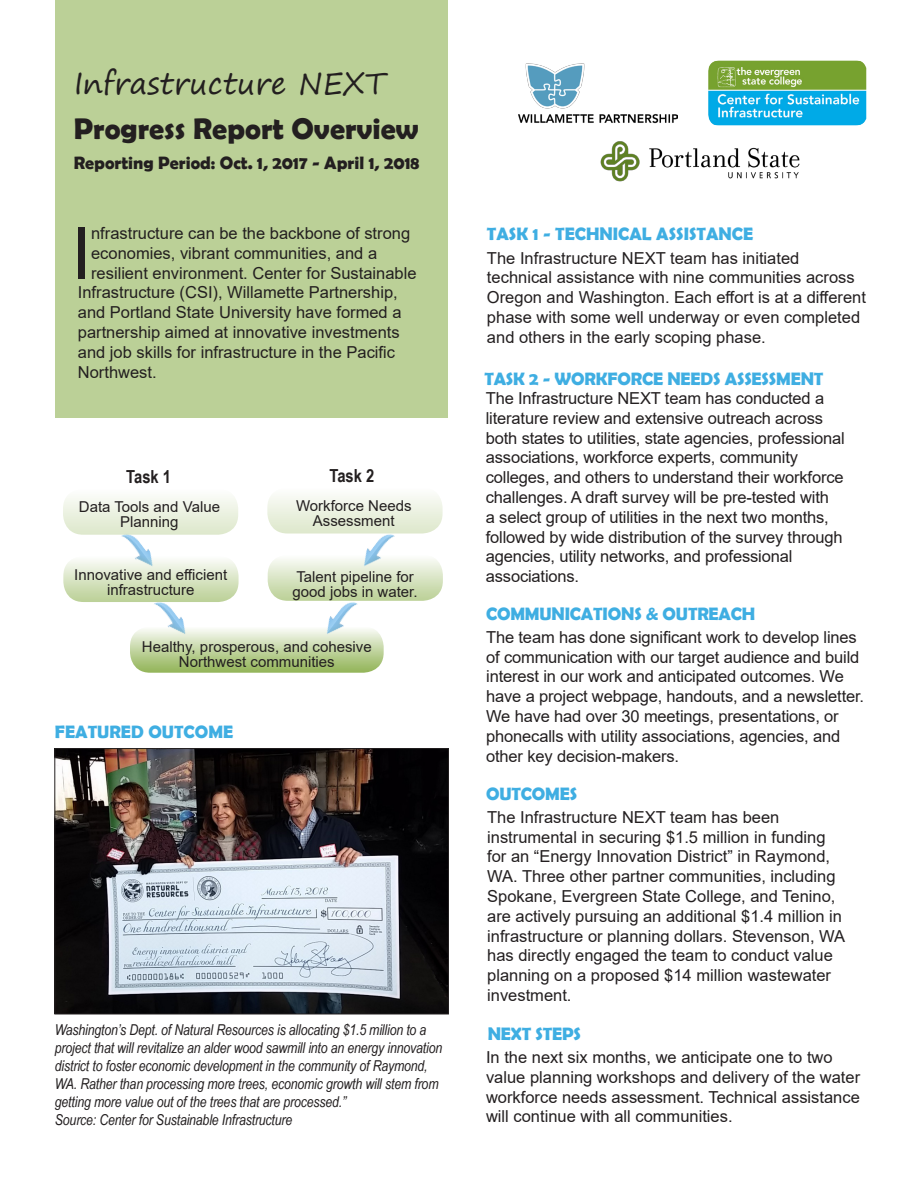
<style>
.page{position:relative;width:918px;height:1188px;background:#fff}
.page>*{position:absolute;margin:0;border:0;box-sizing:border-box;transform-origin:0 0}
.t1{font:71.85px "Arial";color:#231f20}
.t2{font:700 30px "Berlin Sans FB Demi";color:#231f20}
.t3{font:30px "Segoe Print";color:#231f20}
.t4{font:700 18px "Berlin Sans FB Demi";letter-spacing:-.01em;color:#3faee2}
.t5{font:700 18px "Berlin Sans FB Demi";color:#231f20}
.t6{font:700 18px "Arial Narrow";color:#231f20}
.t7{font:16.5px/19.8px "Arial";color:#231f20}
.t8{font:italic 15px/18px "Arial Narrow";letter-spacing:-.01em;color:#231f20}
.t9{font:15px/15px "Arial";color:#231f20;text-align:center}
</style>
<div class="page">
<div style="left:55px;top:0;width:392px;height:418px;background:#bbd097"></div>
<img style="left:519px;top:63px;width:159px;height:61px">
<img style="left:600px;top:141px;width:200px;height:41px">
<img style="left:708px;top:61px;width:158px;height:64px">
<div style="left:268px;top:555px;width:175px;height:46px;background:linear-gradient(to bottom,#fcfdfa,#bbd097);border-radius:20px"></div>
<div style="left:267px;top:487px;width:176px;height:47px;background:linear-gradient(to bottom,#fefefd,#dde7ca);border-radius:20px"></div>
<img style="left:121px;top:535px;width:30px;height:21px">
<img style="left:154px;top:602px;width:30px;height:24px">
<div style="left:130px;top:626px;width:254px;height:47px;background:linear-gradient(to bottom,#fafcfa,#90b253);border-radius:20px"></div>
<div style="left:63px;top:556px;width:176px;height:46px;background:linear-gradient(to bottom,#f8faf9,#bdd198);border-radius:20px"></div>
<div style="left:63px;top:488px;width:175px;height:47px;background:linear-gradient(to bottom,#fefefd,#dce7ca);border-radius:20px"></div>
<img style="left:358px;top:526px;width:37px;height:47px">
<img style="left:321px;top:594px;width:37px;height:47px">
<img style="left:56px;top:750px;width:391px;height:262px">
<div style="left:54px;top:748px;width:395px;height:266px;border:1px solid #231f20"></div>
<p class="t3" style="left:74px;top:57px;width:313px">Infrastructure NEXT</p>
<p class="t2" style="left:74px;top:111px;width:346px">Progress Report Overview</p>
<p class="t5" style="left:74px;top:152px;width:347px">Reporting Period: Oct. 1, 2017 - April 1, 2018</p>
<p class="t1" style="left:71px;top:204px;width:21px">I</p>
<p class="t7" style="left:91px;top:223px;width:321px">nfrastructure can be the backbone of strong</p>
<p class="t7" style="left:91px;top:243px;width:288px">economies, vibrant communities, and a</p>
<p class="t7" style="left:91px;top:263px;width:327px">resilient environment. Center for Sustainable</p>
<p class="t7" style="left:78px;top:283px;width:322px">Infrastructure (CSI), Willamette Partnership,</p>
<p class="t7" style="left:78px;top:302px;width:325px">and Portland State University have formed a</p>
<p class="t7" style="left:78px;top:322px;width:323px">partnership aimed at innovative investments</p>
<p class="t7" style="left:78px;top:342px;width:319px">and job skills for infrastructure in the Pacific</p>
<p class="t7" style="left:78px;top:362px;width:80px">Northwest.</p>
<p class="t6" style="left:126px;top:463px;width:46px">Task 1</p>
<p class="t6" style="left:329px;top:462px;width:46px">Task 2</p>
<p class="t9" style="left:79px;top:499px;width:143px">Data Tools and Value<br>Planning</p>
<p class="t9" style="left:296px;top:498px;width:117px">Workforce Needs<br>Assessment</p>
<p class="t9" style="left:74px;top:567px;width:155px">Innovative and efficient infrastructure</p>
<p class="t9" style="left:296px;top:569px;width:119px">Talent pipeline for</p>
<p class="t9" style="left:293px;top:584px;width:127px">good jobs in water.</p>
<p class="t9" style="left:142px;top:639px;width:231px">Healthy, prosperous, and cohesive<br>Northwest communities</p>
<p class="t4" style="left:55px;top:721px;width:180px">FEATURED OUTCOME</p>
<p class="t8" style="left:55px;top:1021px;width:389px">Washington’s Dept. of Natural Resources is allocating $1.5 million to a project that will revitalize an alder wood sawmill into an energy innovation district to foster economic development in the community of Raymond, WA. Rather than processing more trees, economic growth will stem from getting more value out of the trees that are processed.”</p>
<p class="t8" style="left:55px;top:1111px;width:239px">Source: Center for Sustainable Infrastructure</p>
<p class="t4" style="left:487px;top:223px;width:268px">TASK 1 - TECHNICAL ASSISTANCE</p>
<p class="t7" style="left:487px;top:248px;width:381px">The Infrastructure NEXT team has initiated technical assistance with nine communities across Oregon and Washington. Each effort is at a different phase with some well underway or even completed and others in the early scoping phase.</p>
<p class="t4" style="left:484px;top:368px;width:341px">TASK 2 - WORKFORCE NEEDS ASSESSMENT</p>
<p class="t7" style="left:486px;top:388px;width:361px">The Infrastructure NEXT team has conducted a literature review and extensive outreach across both states to utilities, state agencies, professional associations, workforce experts, community colleges, and others to understand their workforce challenges. A draft survey will be pre-tested with<br>a select group of utilities in the next two months, followed by wide distribution of the survey through agencies, utility networks, and professional associations.</p>
<p class="t4" style="left:486px;top:604px;width:271px">COMMUNICATIONS &amp; OUTREACH</p>
<p class="t7" style="left:486px;top:627px;width:379px">The team has done significant work to develop lines of communication with our target audience and build interest in our work and anticipated outcomes. We have a project webpage, handouts, and a newsletter.<br>We have had over 30 meetings, presentations, or phonecalls with utility associations, agencies, and other key decision-makers.</p>
<p class="t4" style="left:486px;top:784px;width:93px">OUTCOMES</p>
<p class="t7" style="left:487px;top:807px;width:359px">The Infrastructure NEXT team has been instrumental in securing $1.5 million in funding for an “Energy Innovation District” in Raymond, WA. Three other partner communities, including Spokane, Evergreen State College, and Tenino, are actively pursuing an additional $1.4 million in infrastructure or planning dollars. Stevenson, WA has directly engaged the team to conduct value planning on a proposed $14 million wastewater investment.</p>
<p class="t4" style="left:488px;top:1023px;width:95px">NEXT STEPS</p>
<p class="t7" style="left:486px;top:1047px;width:376px">In the next six months, we anticipate one to two value planning workshops and delivery of the water workforce needs assessment. Technical assistance will continue with all communities.</p>
</div>
